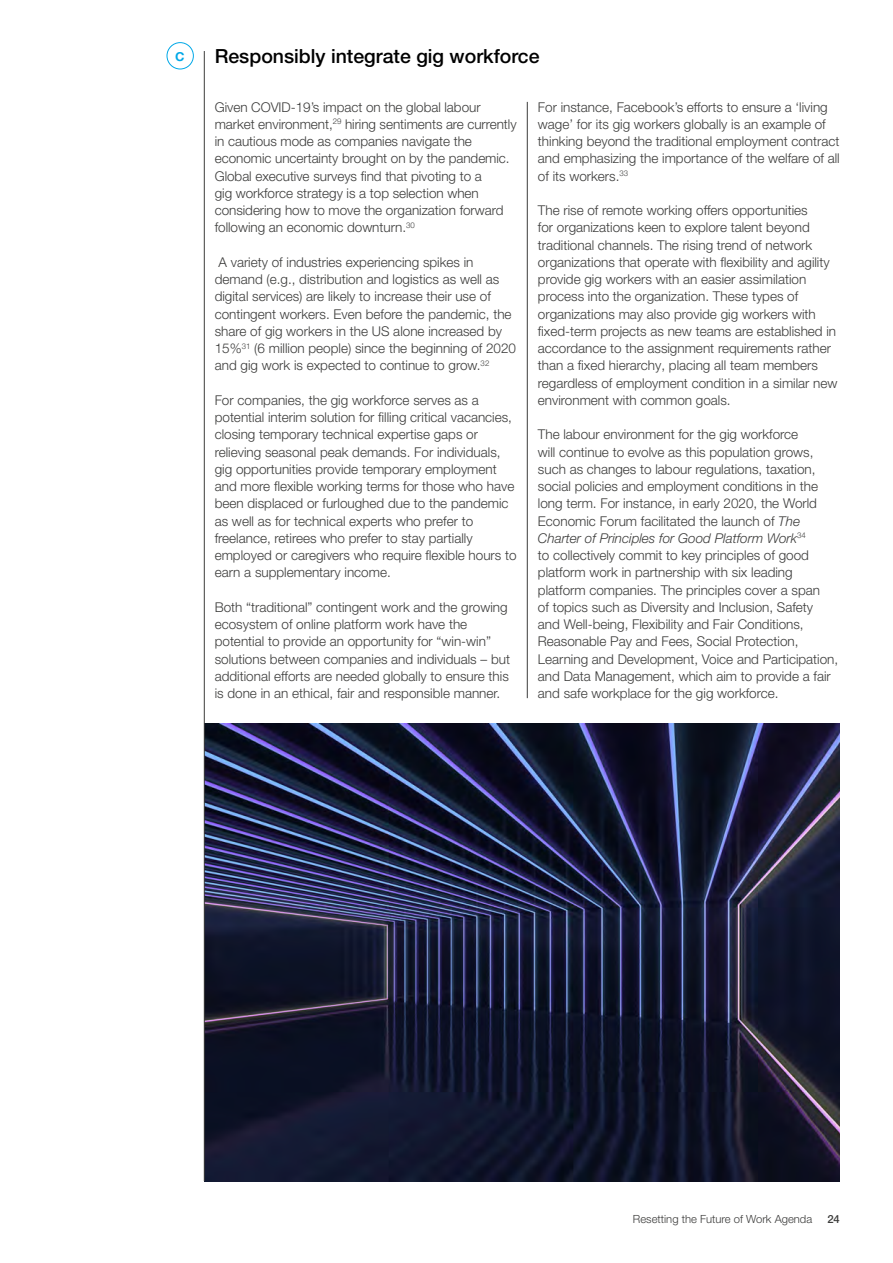
<style>
.page{position:relative;width:893px;height:1263px;background:#fff}
.page>*{position:absolute;margin:0;border:0;box-sizing:border-box;transform-origin:0 0}
.t1{font:500 19.5px "Helvetica Neue LT Pro";color:#000}
.t2{font:500 16.95px "Helvetica Neue LT Pro";color:#00a8e7}
.t3{font:300 13.5px/17.2px "Helvetica Neue LT Pro";color:#3c3c3b}
.t4{font:300 11.25px "Helvetica Neue LT Pro";color:#3c3c3b}
.t5{font:500 11.25px "Helvetica Neue LT Pro";color:#3c3c3b}
.s1{font-style:italic}
</style>
<div class="page">
<img style="left:205px;top:723px;width:635px;height:458px">
<hr style="left:204px;top:51px;width:1px;height:1130px;background:#3c3c3b">
<hr style="left:527px;top:102px;width:1px;height:596px;background:#3c3c3b">
<div style="left:167px;top:43px;width:26px;height:26px;border:1px solid #00a8e7;border-radius:50%"></div>
<p class="t2" style="left:175px;top:44px;width:11px">c</p>
<h1 class="t1" style="left:215px;top:44px;width:326px">Responsibly integrate gig workforce</h1>
<p class="t3" style="left:215px;top:98px;width:303px">Given COVID-19’s impact on the global labour market environment,<sup>29</sup> hiring sentiments are currently in cautious mode as companies navigate the economic uncertainty brought on by the pandemic.<br>Global executive surveys find that pivoting to a<br>gig workforce strategy is a top selection when considering how to move the organization forward following an economic downturn.<sup>30</sup></p>
<p class="t3" style="left:215px;top:253px;width:303px">A variety of industries experiencing spikes in demand (e.g., distribution and logistics as well as digital services) are likely to increase their use of contingent workers. Even before the pandemic, the share of gig workers in the US alone increased by 15%<sup>31</sup> (6 million people) since the beginning of 2020 and gig work is expected to continue to grow.<sup>32</sup></p>
<p class="t3" style="left:215px;top:391px;width:303px">For companies, the gig workforce serves as a potential interim solution for filling critical vacancies, closing temporary technical expertise gaps or relieving seasonal peak demands. For individuals, gig opportunities provide temporary employment and more flexible working terms for those who have been displaced or furloughed due to the pandemic as well as for technical experts who prefer to freelance, retirees who prefer to stay partially employed or caregivers who require flexible hours to earn a supplementary income.</p>
<p class="t3" style="left:215px;top:598px;width:297px">Both “traditional” contingent work and the growing ecosystem of online platform work have the potential to provide an opportunity for “win-win” solutions between companies and individuals – but additional efforts are needed globally to ensure this is done in an ethical, fair and responsible manner.</p>
<p class="t3" style="left:538px;top:98px;width:303px">For instance, Facebook’s efforts to ensure a ‘living wage’ for its gig workers globally is an example of thinking beyond the traditional employment contract and emphasizing the importance of the welfare of all of its workers.<sup>33</sup></p>
<p class="t3" style="left:538px;top:201px;width:301px">The rise of remote working offers opportunities<br>for organizations keen to explore talent beyond traditional channels. The rising trend of network organizations that operate with flexibility and agility provide gig workers with an easier assimilation process into the organization. These types of organizations may also provide gig workers with fixed-term projects as new teams are established in accordance to the assignment requirements rather than a fixed hierarchy, placing all team members regardless of employment condition in a similar new environment with common goals.</p>
<p class="t3" style="left:538px;top:426px;width:302px">The labour environment for the gig workforce<br>will continue to evolve as this population grows, such as changes to labour regulations, taxation, social policies and employment conditions in the long term. For instance, in early 2020, the World Economic Forum facilitated the launch of <span class="s1">The Charter of Principles for Good Platform Work</span><sup>34<br></sup>to collectively commit to key principles of good platform work in partnership with six leading platform companies. The principles cover a span<br>of topics such as Diversity and Inclusion, Safety and Well-being, Flexibility and Fair Conditions, Reasonable Pay and Fees, Social Protection, Learning and Development, Voice and Participation, and Data Management, which aim to provide a fair and safe workplace for the gig workforce.</p>
<p class="t4" style="left:633px;top:1212px;width:181px">Resetting the Future of Work Agenda</p>
<p class="t5" style="left:827px;top:1212px;width:14px">24</p>
</div>
